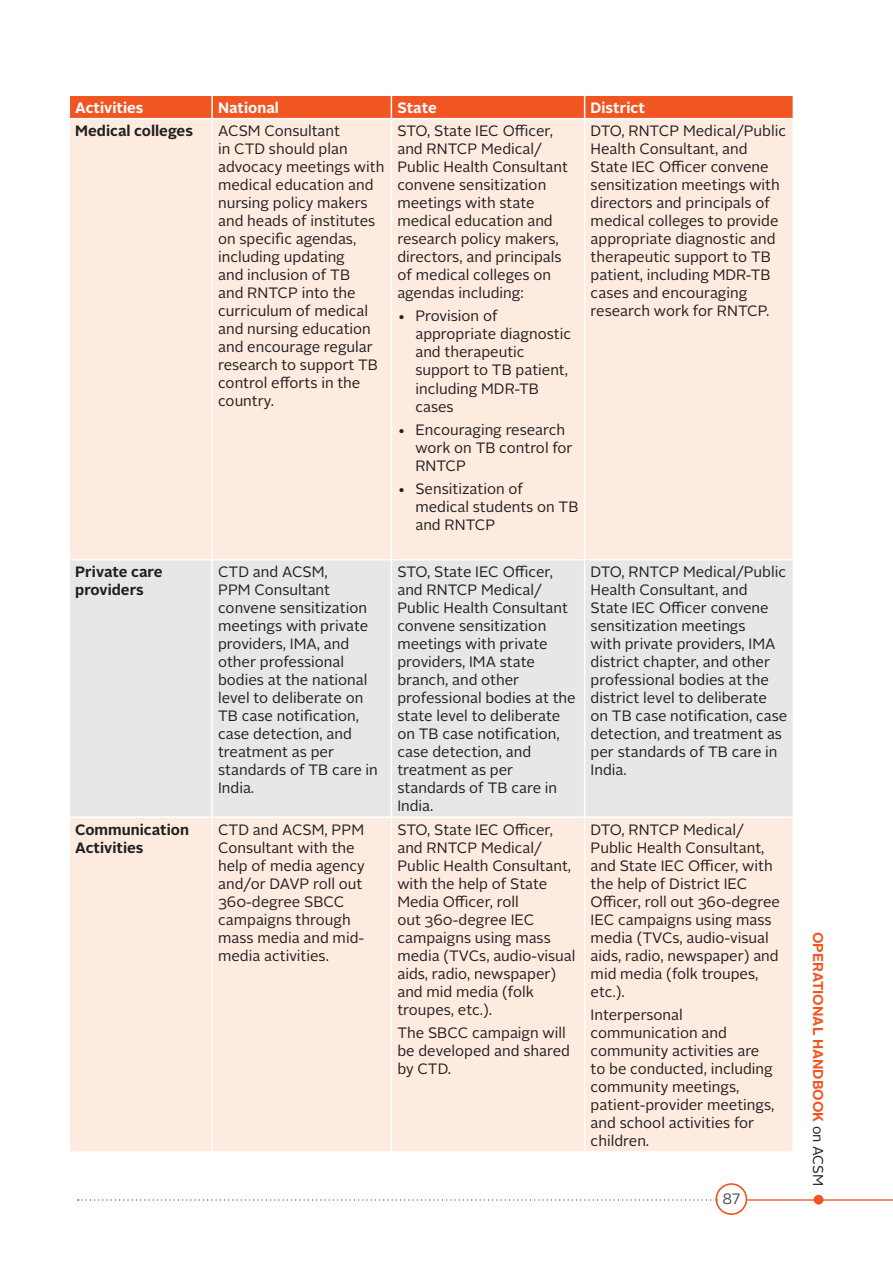
<style>
.page{position:relative;width:893px;height:1263px;background:#fff}
.page>*{position:absolute;margin:0;border:0;box-sizing:border-box;transform-origin:0 0}
.t1{font:15px/18px "Alright Sans";color:#231f20}
.t2{font:700 15px/18px "Alright Sans";color:#231f20}
.t3{font:700 15px "Alright Sans";color:#fff}
.t4{font:15px "Alright Sans";color:#4b4c4d}
.t5{font:700 14.25px "Alright Sans";color:#f15622}
.s1{font-weight:400;color:#231f20}
</style>
<div class="page">
<svg style="left:78px;top:1199px;width:634px;height:2px"></svg>
<div style="left:715px;top:1183px;width:32px;height:32px;border:2px solid #f15622;border-radius:50%"></div>
<div style="left:814px;top:1195px;width:9px;height:9px;background:#f15622;border-radius:50%"></div>
<hr style="left:747px;top:1199px;width:146px;height:2px;background:#f15622">
<div style="left:70px;top:119px;width:723px;height:1032px;background:#fdebdf"></div>
<div style="left:70px;top:560px;width:723px;height:256px;background:#e6e7e9"></div>
<svg style="left:69px;top:95px;width:724px;height:23px;background:#f15f2e"></svg>
<hr style="left:211px;top:119px;width:2px;height:440px;background:#fff">
<hr style="left:391px;top:119px;width:1px;height:440px;background:#fff">
<hr style="left:584px;top:119px;width:1px;height:440px;background:#fff">
<hr style="left:68px;top:559px;width:144px;height:1px;background:#fff">
<hr style="left:212px;top:559px;width:179px;height:1px;background:#fff">
<hr style="left:211px;top:560px;width:2px;height:256px;background:#fff">
<hr style="left:391px;top:559px;width:194px;height:1px;background:#fff">
<hr style="left:391px;top:560px;width:1px;height:256px;background:#fff">
<hr style="left:585px;top:559px;width:209px;height:1px;background:#fff">
<hr style="left:584px;top:560px;width:1px;height:256px;background:#fff">
<hr style="left:68px;top:816px;width:144px;height:2px;background:#fff">
<hr style="left:212px;top:816px;width:179px;height:2px;background:#fff">
<hr style="left:211px;top:818px;width:2px;height:333px;background:#fff">
<hr style="left:391px;top:816px;width:194px;height:2px;background:#fff">
<hr style="left:391px;top:818px;width:1px;height:333px;background:#fff">
<hr style="left:585px;top:816px;width:209px;height:2px;background:#fff">
<hr style="left:584px;top:818px;width:1px;height:333px;background:#fff">
<p class="t3" style="left:75px;top:97px;width:70px">Activities</p>
<p class="t3" style="left:218px;top:97px;width:62px">National</p>
<p class="t3" style="left:397px;top:97px;width:41px">State</p>
<p class="t3" style="left:591px;top:97px;width:56px">District</p>
<p class="t2" style="left:75px;top:122px;width:119px">Medical colleges</p>
<p class="t1" style="left:218px;top:122px;width:168px">ACSM Consultant<br>in CTD should plan advocacy meetings with medical education and nursing policy makers and heads of institutes on specific agendas, including updating<br>and inclusion of TB<br>and RNTCP into the curriculum of medical and nursing education and encourage regular research to support TB control efforts in the country.</p>
<p class="t1" style="left:397px;top:122px;width:172px">STO, State IEC Officer, and RNTCP Medical/<br>Public Health Consultant convene sensitization meetings with state medical education and research policy makers, directors, and principals of medical colleges on agendas including:</p>
<p class="t1" style="left:591px;top:122px;width:197px">DTO, RNTCP Medical/Public<br>Health Consultant, and<br>State IEC Officer convene sensitization meetings with directors and principals of medical colleges to provide appropriate diagnostic and therapeutic support to TB patient, including MDR-TB cases and encouraging research work for RNTCP.</p>
<p class="t1" style="left:415px;top:307px;width:157px;text-indent:-18px">• Provision of appropriate diagnostic and therapeutic support to TB patient, including MDR-TB cases</p>
<p class="t1" style="left:415px;top:421px;width:159px;text-indent:-18px">• Encouraging research work on TB control for<br>RNTCP</p>
<p class="t1" style="left:415px;top:480px;width:165px;text-indent:-18px">• Sensitization of medical students on TB and RNTCP</p>
<p class="t2" style="left:75px;top:563px;width:89px">Private care providers</p>
<p class="t1" style="left:218px;top:563px;width:161px">CTD and ACSM,<br>PPM Consultant convene sensitization meetings with private providers, IMA, and other professional bodies at the national level to deliberate on<br>TB case notification, case detection, and treatment as per standards of TB care in<br>India.</p>
<p class="t1" style="left:397px;top:563px;width:180px">STO, State IEC Officer, and RNTCP Medical/<br>Public Health Consultant convene sensitization meetings with private providers, IMA state branch, and other professional bodies at the state level to deliberate on TB case notification, case detection, and treatment as per standards of TB care in<br>India.</p>
<p class="t1" style="left:591px;top:563px;width:198px">DTO, RNTCP Medical/Public<br>Health Consultant, and<br>State IEC Officer convene sensitization meetings<br>with private providers, IMA district chapter, and other professional bodies at the district level to deliberate on TB case notification, case detection, and treatment as per standards of TB care in<br>India.</p>
<p class="t2" style="left:75px;top:820px;width:115px">Communication<br>Activities</p>
<p class="t1" style="left:218px;top:820px;width:148px">CTD and ACSM, PPM<br>Consultant with the help of media agency and/or DAVP roll out<br>360-degree SBCC campaigns through mass media and mid&shy;media activities.</p>
<p class="t1" style="left:397px;top:820px;width:180px">STO, State IEC Officer, and RNTCP Medical/<br>Public Health Consultant, with the help of State<br>Media Officer, roll<br>out 360-degree IEC campaigns using mass media (TVCs, audio-visual aids, radio, newspaper) and mid media (folk troupes, etc.).</p>
<p class="t1" style="left:397px;top:1024px;width:174px">The SBCC campaign will be developed and shared by CTD.</p>
<p class="t1" style="left:591px;top:820px;width:191px">DTO, RNTCP Medical/<br>Public Health Consultant, and State IEC Officer, with the help of District IEC<br>Officer, roll out 360-degree<br>IEC campaigns using mass media (TVCs, audio-visual aids, radio, newspaper) and mid media (folk troupes, etc.).</p>
<p class="t1" style="left:591px;top:1006px;width:185px">Interpersonal communication and community activities are to be conducted, including community meetings, patient-provider meetings, and school activities for children.</p>
<p class="t4" style="left:722px;top:1189px;width:19px">87</p>
<p class="t5" style="left:828px;top:932px;width:256px;rotate:90deg">Operational Handbook <span class="s1">on ACSM</span></p>
</div>
